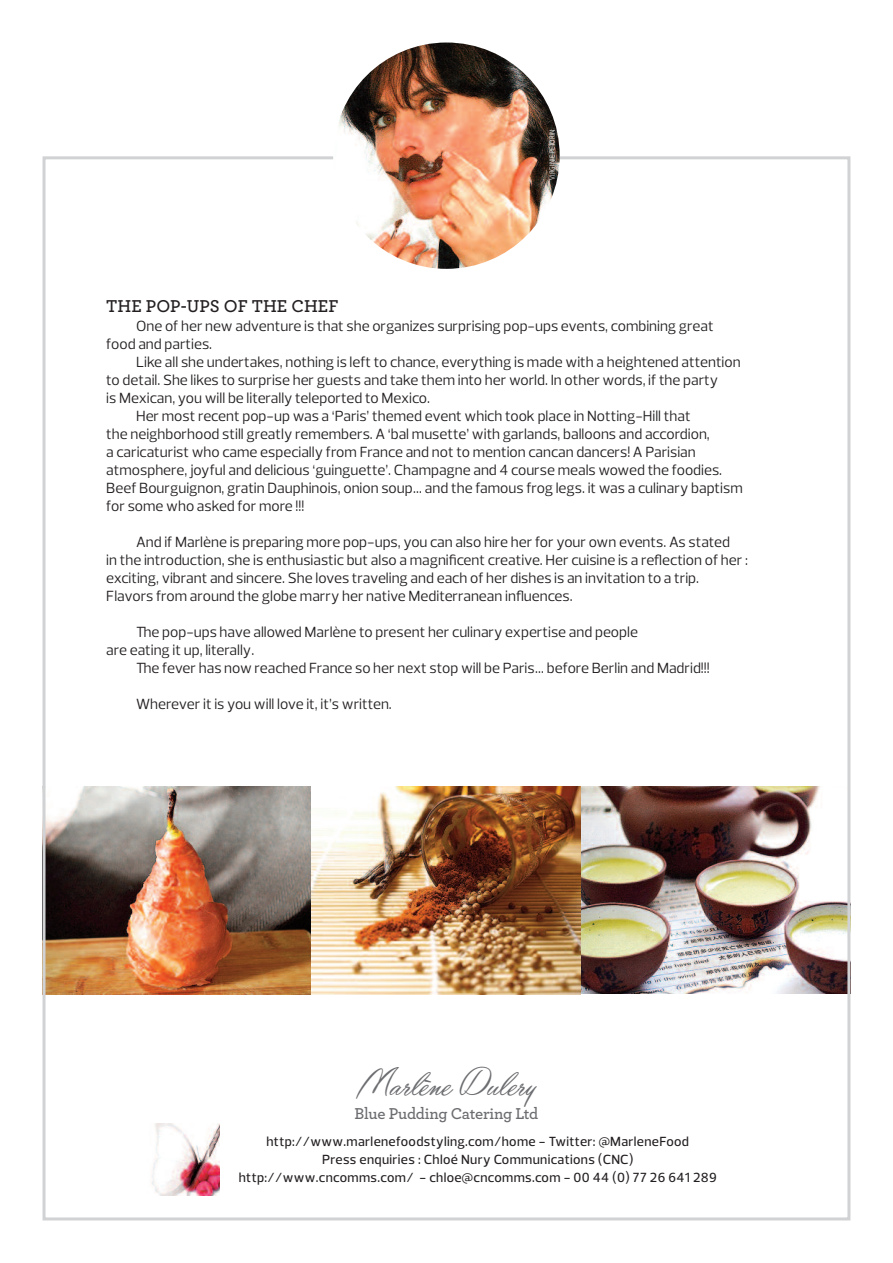
<style>
.page{position:relative;width:893px;height:1263px;background:#fff}
.page>*{position:absolute;margin:0;border:0;box-sizing:border-box;transform-origin:0 0}
.t1{font:42px "Yaquote Script Personal Use";color:#6c6d70}
.t2{font:600 18px "Archer";color:#231f20}
.t3{font:600 16.5px "Archer";letter-spacing:-.015em;color:#6c6d70}
.t4{font:15px/18px "Prelo";color:#231f20}
.t5{font:500 13.5px/18px "Prelo";letter-spacing:.025em;color:#231f20;text-align:center}
.t6{font:300 condensed 7.5px "Frutiger";color:#fff}
</style>
<div class="page">
<img style="left:47px;top:786px;width:265px;height:208px">
<img style="left:312px;top:786px;width:269px;height:208px">
<img style="left:581px;top:786px;width:265px;height:208px">
<img style="left:333px;top:43px;width:227px;height:226px;border-radius:50%">
<img style="left:151px;top:1123px;width:69px;height:72px">
<p class="t6" style="left:549px;top:180px;width:52px;rotate:-90deg">VIRGINIE PETORIN</p>
<p class="t2" style="left:106px;top:300px;width:234px">THE POP-UPS OF THE CHEF</p>
<p class="t4" style="left:106px;top:318px;width:609px;text-indent:30px">One of her new adventure is that she organizes surprising pop-ups events, combining great food and parties.</p>
<p class="t4" style="left:136px;top:354px;width:606px">Like all she undertakes, nothing is left to chance, everything is made with a heightened attention</p>
<p class="t4" style="left:106px;top:372px;width:613px">to detail. She likes to surprise her guests and take them into her world. In other words, if the party</p>
<p class="t4" style="left:106px;top:390px;width:325px">is Mexican, you will be literally teleported to Mexico.</p>
<p class="t4" style="left:136px;top:408px;width:556px">Her most recent pop-up was a ‘Paris’ themed event which took place in Notting-Hill that</p>
<p class="t4" style="left:106px;top:426px;width:605px">the neighborhood still greatly remembers. A ‘bal musette’ with garlands, balloons and accordion,</p>
<p class="t4" style="left:106px;top:444px;width:591px">a caricaturist who came especially from France and not to mention cancan dancers! A Parisian</p>
<p class="t4" style="left:106px;top:462px;width:617px">atmosphere, joyful and delicious ‘guinguette’. Champagne and 4 course meals wowed the foodies.</p>
<p class="t4" style="left:106px;top:480px;width:638px">Beef Bourguignon, gratin Dauphinois, onion soup… and the famous frog legs. it was a culinary baptism</p>
<p class="t4" style="left:106px;top:498px;width:199px">for some who asked for more !!!</p>
<p class="t4" style="left:106px;top:534px;width:643px;text-indent:30px">And if Marlène is preparing more pop-ups, you can also hire her for your own events. As stated<br>in the introduction, she is enthusiastic but also a magnificent creative. Her cuisine is a reflection of her : exciting, vibrant and sincere. She loves traveling and each of her dishes is an invitation to a trip.<br>Flavors from around the globe marry her native Mediterranean influences.</p>
<p class="t4" style="left:106px;top:624px;width:533px;text-indent:30px">The pop-ups have allowed Marlène to present her culinary expertise and people are eating it up, literally.</p>
<p class="t4" style="left:136px;top:660px;width:575px">The fever has now reached France so her next stop will be Paris… before Berlin and Madrid!!!</p>
<p class="t4" style="left:136px;top:696px;width:257px">Wherever it is you will love it, it’s written.</p>
<h1 class="t1" style="left:356px;top:1061px;width:182px">Marlène Dulery</h1>
<p class="t3" style="left:355px;top:1108px;width:185px">Blue Pudding Catering Ltd</p>
<p class="t5" style="left:239px;top:1134px;width:479px">http://www.marlenefoodstyling.com/home - Twitter: @MarleneFood<br>Press enquiries : Chloé Nury Communications (CNC) http://www.cncomms.com/ - chloe@cncomms.com - 00 44 (0) 77 26 641 289</p>
</div>
